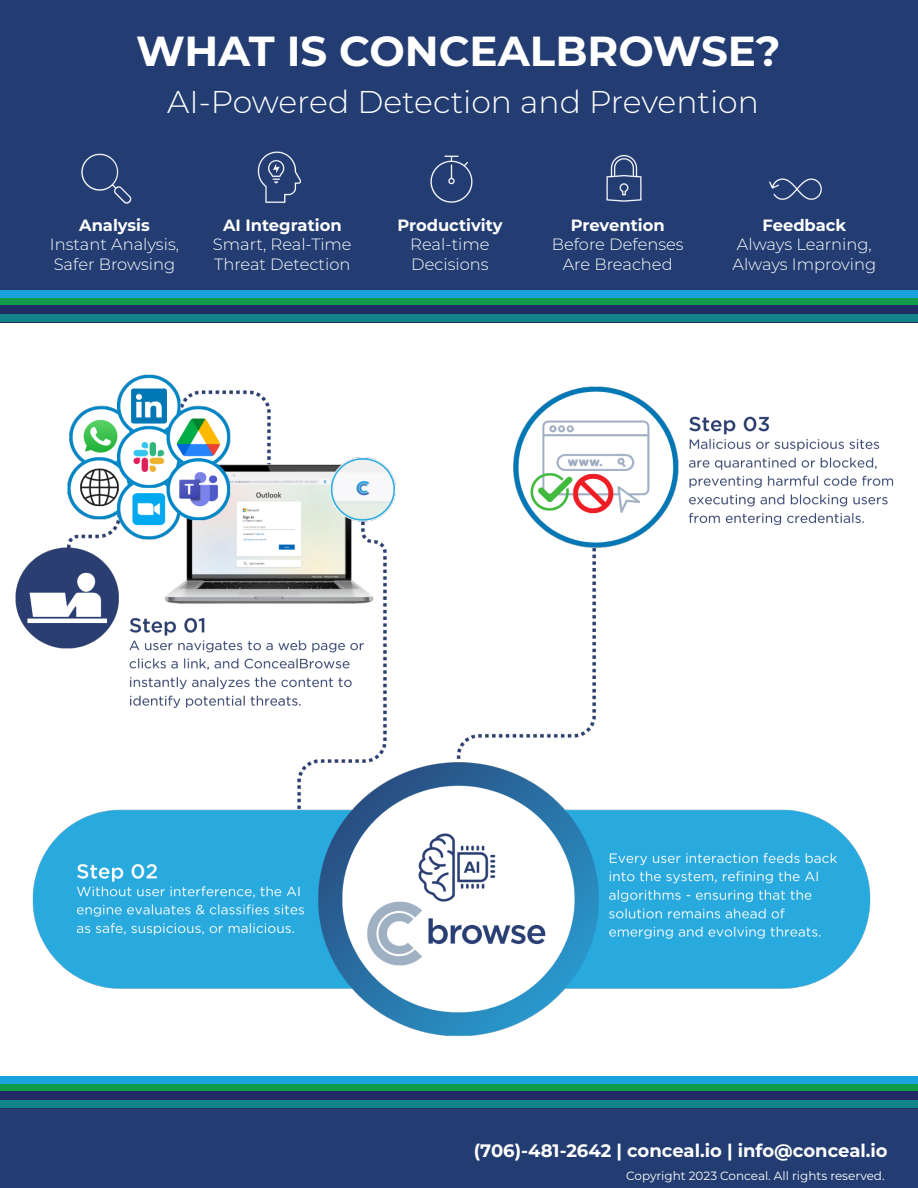
<style>
.page{position:relative;width:918px;height:1188px;background:#fff}
.page>*{position:absolute;margin:0;border:0;box-sizing:border-box;transform-origin:0 0}
.t1{font:700 42px "Montserrat";color:#fff}
.t2{font:300 31.5px "Montserrat";color:#fff}
.t3{font:700 18px "Montserrat";color:#fff}
.t4{font:300 16.35px/19.6px "Montserrat";color:#fff}
.t5{font:700 16.35px "Montserrat";color:#fff}
.t6{font:12px "Montserrat";color:#fff}
</style>
<div class="page">
<div style="left:0;top:0;width:918px;height:308px;background:#233d72"></div>
<div style="left:0;top:1108px;width:918px;height:80px;background:#233d72"></div>
<img style="left:81px;top:153px;width:51px;height:51px">
<img style="left:257px;top:151px;width:45px;height:52px">
<img style="left:430px;top:155px;width:43px;height:48px">
<img style="left:606px;top:154px;width:36px;height:48px">
<img style="left:769px;top:178px;width:53px;height:22px">
<div style="left:1px;top:290px;width:917px;height:18px;background:#19a2dc"></div>
<div style="left:1px;top:298px;width:917px;height:18px;background:#109b48"></div>
<div style="left:1px;top:305px;width:917px;height:18px;background:#212b64"></div>
<div style="left:1px;top:314px;width:917px;height:8px;background:#108489"></div>
<div style="left:0;top:1076px;width:917px;height:18px;background:#19a2dc"></div>
<div style="left:0;top:1084px;width:917px;height:18px;background:#109b48"></div>
<div style="left:0;top:1091px;width:917px;height:18px;background:#212b64"></div>
<div style="left:1px;top:1100px;width:917px;height:8px;background:#108489"></div>
<img style="left:15px;top:374px;width:879px;height:662px">
<h1 class="t1" style="left:136px;top:21px;width:646px">WHAT IS CONCEALBROWSE?</h1>
<h2 class="t2" style="left:167px;top:80px;width:593px">AI-Powered Detection and Prevention</h2>
<p class="t5" style="left:79px;top:213px;width:72px">Analysis</p>
<p class="t4" style="left:50px;top:234px;width:131px">Instant Analysis,<br>Safer Browsing</p>
<p class="t5" style="left:223px;top:213px;width:120px">AI Integration</p>
<p class="t4" style="left:213px;top:234px;width:140px">Smart, Real-Time<br>Threat Detection</p>
<p class="t5" style="left:397px;top:213px;width:107px">Productivity</p>
<p class="t4" style="left:410px;top:234px;width:81px">Real-time<br>Decisions</p>
<p class="t5" style="left:571px;top:213px;width:95px">Prevention</p>
<p class="t4" style="left:552px;top:234px;width:134px;text-align:center">Before Defenses<br>Are Breached</p>
<p class="t5" style="left:763px;top:213px;width:85px">Feedback</p>
<p class="t4" style="left:733px;top:234px;width:145px">Always Learning,<br>Always Improving</p>
<p class="t3" style="left:474px;top:1138px;width:416px">(706)-481-2642 | conceal.io | info@conceal.io</p>
<p class="t6" style="left:626px;top:1168px;width:260px">Copyright 2023 Conceal. All rights reserved.</p>
</div>
